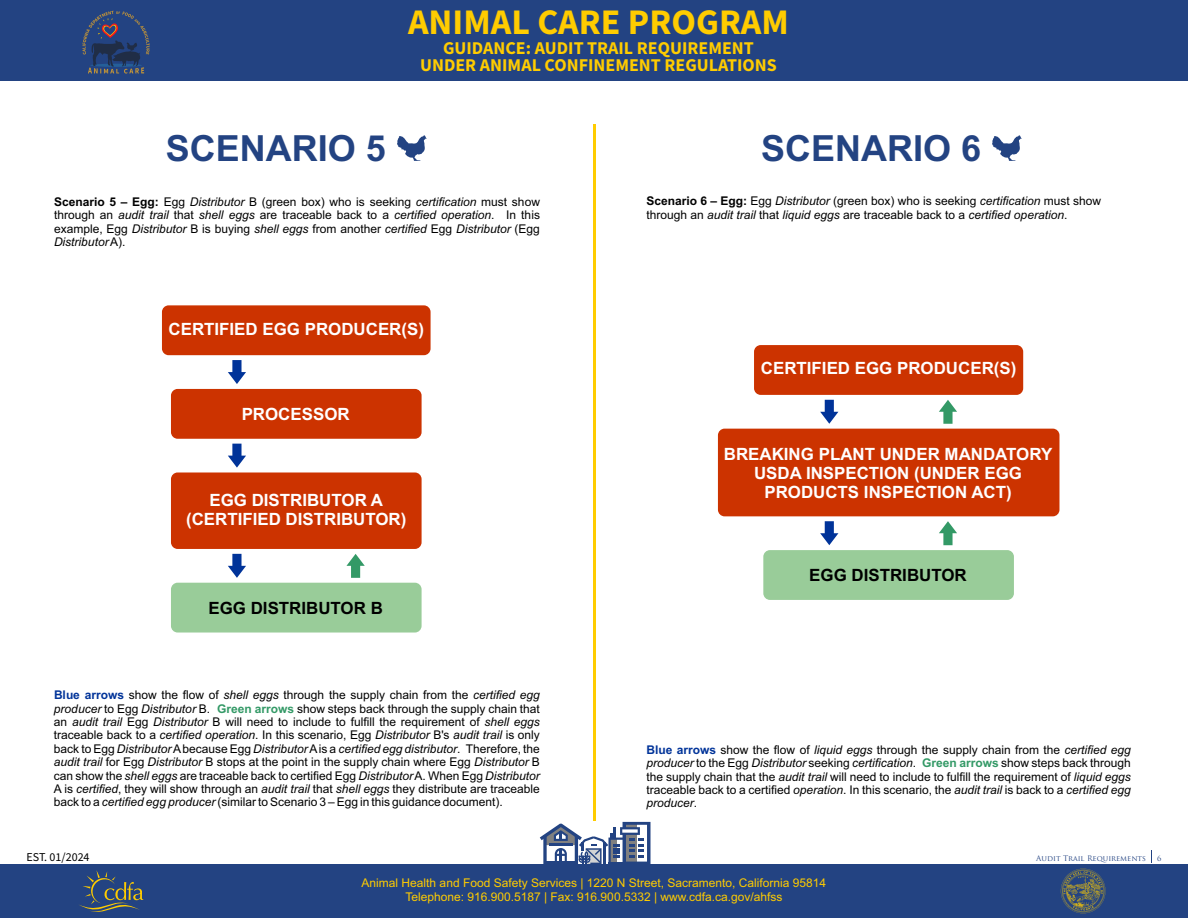
<style>
.page{position:relative;width:1188px;height:918px;background:#fff}
.page>*{position:absolute;margin:0;border:0;box-sizing:border-box;transform-origin:0 0}
.t1{font:700 36px "Arial";color:#234382}
.t2{font:700 36px "Source Sans Pro";color:#fc0}
.t3{font:700 18px/16.5px "Source Sans Pro";color:#fc0;text-align:center}
.t4{font:700 16.95px/18.9px "Arial";color:#fff;text-align:center}
.t5{font:700 16.95px "Arial";color:#000}
.t6{font:12px/13.4px "Arial";color:#000;text-align:justify}
.t7{font:12px/13.4px "Arial";color:#fc0;text-align:center}
.t8{font:12px "Source Sans Pro";color:#000}
.t9{font:7.5px "Trajan Pro";color:#234382}
.s1{font-weight:700}
.s2{font-style:italic}
.s3{font-weight:700;color:#039}
.s4{font-weight:700;color:#396}
</style>
<div class="page">
<div style="left:763px;top:550px;width:251px;height:50px;background:#9c9;border-radius:7px"></div>
<div style="left:754px;top:345px;width:269px;height:50px;background:#c30;border-radius:7px"></div>
<svg style="left:820px;top:400px;width:18px;height:24px"></svg>
<svg style="left:939px;top:400px;width:18px;height:24px"></svg>
<svg style="left:939px;top:521px;width:18px;height:24px"></svg>
<svg style="left:820px;top:521px;width:18px;height:24px"></svg>
<div style="left:718px;top:429px;width:341px;height:87px;background:#c30;border-radius:7px"></div>
<div style="left:0;top:864px;width:1188px;height:54px;background:#234382"></div>
<div style="left:0;top:0;width:1188px;height:81px;background:#234382"></div>
<svg style="left:79px;top:870px;width:64px;height:42px"></svg>
<svg style="left:1061px;top:869px;width:45px;height:44px"></svg>
<svg style="left:82px;top:11px;width:68px;height:63px"></svg>
<hr style="left:593px;top:125px;width:2px;height:696px;background:#fc0">
<svg style="left:540px;top:822px;width:111px;height:42px"></svg>
<div style="left:162px;top:305px;width:269px;height:50px;background:#c30;border-radius:7px"></div>
<div style="left:171px;top:389px;width:251px;height:50px;background:#c30;border-radius:7px"></div>
<div style="left:171px;top:472px;width:251px;height:77px;background:#c30;border-radius:7px"></div>
<div style="left:171px;top:583px;width:251px;height:50px;background:#9c9;border-radius:7px"></div>
<svg style="left:228px;top:360px;width:18px;height:24px"></svg>
<svg style="left:346px;top:554px;width:19px;height:24px"></svg>
<svg style="left:228px;top:444px;width:18px;height:24px"></svg>
<svg style="left:228px;top:554px;width:18px;height:24px"></svg>
<svg style="left:1151px;top:850px;width:1px;height:13px"></svg>
<svg style="left:397px;top:135px;width:30px;height:26px"></svg>
<svg style="left:992px;top:135px;width:30px;height:26px"></svg>
<h1 class="t2" style="left:408px;top:7px;width:382px">ANIMAL CARE PROGRAM</h1>
<p class="t3" style="left:420px;top:41px;width:358px">GUIDANCE: AUDIT TRAIL REQUIREMENT<br>UNDER ANIMAL CONFINEMENT REGULATIONS</p>
<h1 class="t1" style="left:166px;top:135px;width:222px">SCENARIO 5</h1>
<p class="t6" style="left:54px;top:196px;width:488px"><span class="s1">Scenario 5 – Egg:</span> Egg <span class="s2">Distributor</span> B (green box) who is seeking <span class="s2">certification</span> must show through an <span class="s2">audit trail</span> that <span class="s2">shell eggs</span> are traceable back to a <span class="s2">certified operation</span>. In this example, Egg <span class="s2">Distributor</span> B is buying <span class="s2">shell eggs</span> from another <span class="s2">certified</span> Egg <span class="s2">Distributor</span> (Egg <span class="s2">Distributor</span> A).</p>
<p class="t4" style="left:169px;top:321px;width:257px">CERTIFIED EGG PRODUCER(S)</p>
<p class="t4" style="left:242px;top:406px;width:110px">PROCESSOR</p>
<p class="t4" style="left:186px;top:492px;width:222px">EGG DISTRIBUTOR A (CERTIFIED DISTRIBUTOR)</p>
<p class="t5" style="left:209px;top:601px;width:176px">EGG DISTRIBUTOR B</p>
<h1 class="t1" style="left:761px;top:135px;width:222px">SCENARIO 6</h1>
<p class="t6" style="left:646px;top:195px;width:456px"><span class="s1">Scenario 6 – Egg:</span> Egg <span class="s2">Distributor</span> (green box) who is seeking <span class="s2">certification</span> must show through an <span class="s2">audit trail</span> that <span class="s2">liquid eggs</span> are traceable back to a <span class="s2">certified operation</span>.</p>
<p class="t4" style="left:761px;top:361px;width:257px">CERTIFIED EGG PRODUCER(S)</p>
<p class="t4" style="left:724px;top:446px;width:330px">BREAKING PLANT UNDER MANDATORY<br>USDA INSPECTION (UNDER EGG<br>PRODUCTS INSPECTION ACT)</p>
<p class="t5" style="left:809px;top:569px;width:159px">EGG DISTRIBUTOR</p>
<p class="t6" style="left:54px;top:689px;width:488px"><span class="s3">Blue arrows</span> show the flow of <span class="s2">shell eggs</span> through the supply chain from the <span class="s2">certified egg producer</span> to Egg <span class="s2">Distributor</span> B. <span class="s4">Green arrows</span> show steps back through the supply chain that an <span class="s2">audit trail</span> Egg <span class="s2">Distributor</span> B will need to include to fulfill the requirement of <span class="s2">shell eggs </span>traceable back to a <span class="s2">certified operation</span>. In this scenario, Egg <span class="s2">Distributor</span> B's <span class="s2">audit trail</span> is only back to Egg <span class="s2">Distributor</span> A because Egg <span class="s2">Distributor</span> A is a <span class="s2">certified egg distributor</span>. Therefore, the <span class="s2">audit trail</span> for Egg <span class="s2">Distributor</span> B stops at the point in the supply chain where Egg <span class="s2">Distributor</span> B can show the <span class="s2">shell eggs</span> are traceable back to certified Egg <span class="s2">Distributor</span> A. When Egg <span class="s2">Distributor </span>A is <span class="s2">certified</span>, they will show through an <span class="s2">audit trail</span> that <span class="s2">shell eggs</span> they distribute are traceable back to a <span class="s2">certified egg producer</span> (similar to Scenario 3 – Egg in this guidance document).</p>
<p class="t6" style="left:646px;top:744px;width:486px"><span class="s3">Blue arrows</span> show the flow of <span class="s2">liquid eggs</span> through the supply chain from the <span class="s2">certified egg producer</span> to the Egg <span class="s2">Distributor</span> seeking <span class="s2">certification</span>. <span class="s4">Green arrows</span> show steps back through the supply chain that the <span class="s2">audit trail</span> will need to include to fulfill the requirement of <span class="s2">liquid eggs </span>traceable back to a certified <span class="s2">operation</span>. In this scenario, the <span class="s2">audit trail</span> is back to a <span class="s2">certified egg producer</span>.</p>
<p class="t8" style="left:27px;top:852px;width:65px">EST. 01/2024</p>
<p class="t7" style="left:362px;top:878px;width:466px">Animal Health and Food Safety Services | 1220 N Street, Sacramento, California 95814<br>Telephone: 916.900.5187 | Fax: 916.900.5332 | www.cdfa.ca.gov/ahfss</p>
<p class="t9" style="left:1036px;top:855px;width:111px">Audit Trail Requirements</p>
<p class="t9" style="left:1157px;top:855px;width:6px">6</p>
</div>
